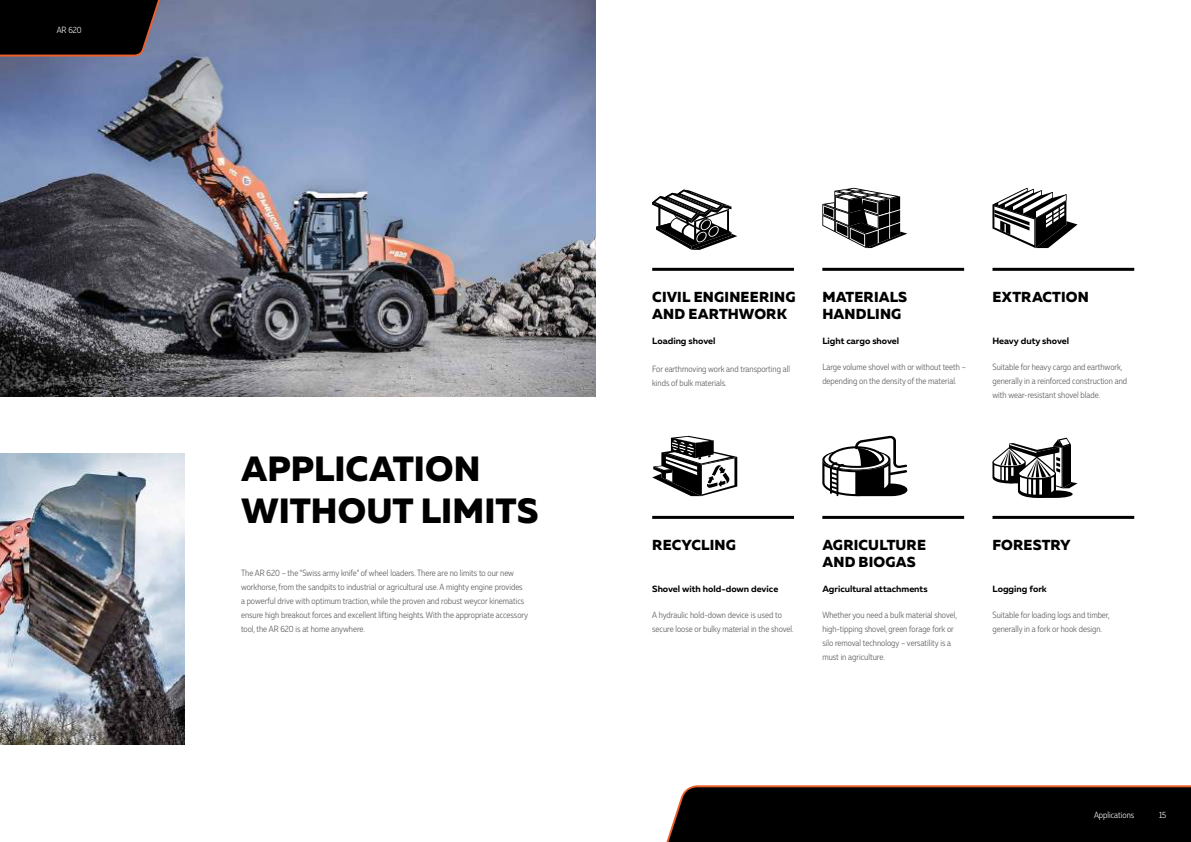
<style>
.page{position:relative;width:1191px;height:842px;background:#fff}
.page>*{position:absolute;margin:0;border:0;box-sizing:border-box;transform-origin:0 0}
.t1{font:800 35px/42px "Muller";color:#000}
.t2{font:800 14.5px/17.4px "Muller";letter-spacing:.01em;color:#000}
.t3{font:300 9px/14px "Muller Narrow";color:#575656}
.t4{font:700 9px "Muller";color:#000}
.t5{font:300 9px "Muller Narrow";color:#fff}
</style>
<div class="page">
<img style="left:0;top:0;width:595px;height:397px">
<img style="left:0;top:454px;width:184px;height:290px">
<svg style="left:0;top:0;width:168px;height:58px;background:#171315"></svg>
<svg style="left:666px;top:785px;width:525px;height:57px;background:#100b09"></svg>
<svg style="left:992px;top:438px;width:85px;height:60px"></svg>
<svg style="left:822px;top:188px;width:85px;height:60px"></svg>
<hr style="left:822px;top:268px;width:142px;height:3px;background:#000">
<hr style="left:992px;top:516px;width:142px;height:3px;background:#000">
<svg style="left:652px;top:190px;width:85px;height:60px"></svg>
<hr style="left:652px;top:268px;width:142px;height:3px;background:#000">
<svg style="left:822px;top:436px;width:85px;height:60px"></svg>
<hr style="left:822px;top:516px;width:142px;height:3px;background:#000">
<svg style="left:992px;top:188px;width:85px;height:60px"></svg>
<hr style="left:992px;top:268px;width:142px;height:3px;background:#000">
<svg style="left:652px;top:436px;width:85px;height:60px"></svg>
<hr style="left:652px;top:516px;width:142px;height:3px;background:#000">
<p class="t5" style="left:57px;top:24px;width:26px">AR 620</p>
<h1 class="t1" style="left:241px;top:448px;width:299px">APPLICATION<br>WITHOUT LIMITS</h1>
<p class="t3" style="left:241px;top:565px;width:288px">The AR 620 – the “Swiss army knife” of wheel loaders. There are no limits to our new workhorse, from the sandpits to industrial or agricultural use. A mighty engine provides a powerful drive with optimum traction, while the proven and robust weycor kinematics ensure high breakout forces and excellent lifting heights. With the appropriate accessory tool, the AR 620 is at home anywhere.</p>
<h2 class="t2" style="left:652px;top:288px;width:145px">CIVIL ENGINEERING<br>AND EARTHWORK</h2>
<p class="t4" style="left:652px;top:335px;width:65px">Loading shovel</p>
<p class="t3" style="left:652px;top:361px;width:139px">For earthmoving work and transporting all kinds of bulk materials.</p>
<h2 class="t2" style="left:822px;top:288px;width:86px">MATERIALS<br>HANDLING</h2>
<p class="t4" style="left:822px;top:335px;width:78px">Light cargo shovel</p>
<p class="t3" style="left:822px;top:359px;width:145px">Large volume shovel with or without teeth – depending on the density of the material.</p>
<h2 class="t2" style="left:992px;top:288px;width:98px">EXTRACTION</h2>
<p class="t4" style="left:992px;top:335px;width:78px">Heavy duty shovel</p>
<p class="t3" style="left:992px;top:359px;width:136px">Suitable for heavy cargo and earthwork, generally in a reinforced construction and with wear-resistant shovel blade.</p>
<h2 class="t2" style="left:652px;top:536px;width:85px">RECYCLING</h2>
<p class="t4" style="left:652px;top:583px;width:128px">Shovel with hold-down device</p>
<p class="t3" style="left:652px;top:608px;width:143px">A hydraulic hold-down device is used to secure loose or bulky material in the shovel.</p>
<h2 class="t2" style="left:822px;top:536px;width:105px">AGRICULTURE<br>AND BIOGAS</h2>
<p class="t4" style="left:822px;top:583px;width:107px">Agricultural attachments</p>
<p class="t3" style="left:822px;top:608px;width:136px">Whether you need a bulk material shovel, high-tipping shovel, green forage fork or silo removal technology – versatility is a must in agriculture.</p>
<h2 class="t2" style="left:992px;top:536px;width:80px">FORESTRY</h2>
<p class="t4" style="left:992px;top:583px;width:56px">Logging fork</p>
<p class="t3" style="left:992px;top:608px;width:119px">Suitable for loading logs and timber, generally in a fork or hook design.</p>
<p class="t5" style="left:1094px;top:809px;width:42px">Applications</p>
<p class="t5" style="left:1159px;top:809px;width:9px">15</p>
</div>
